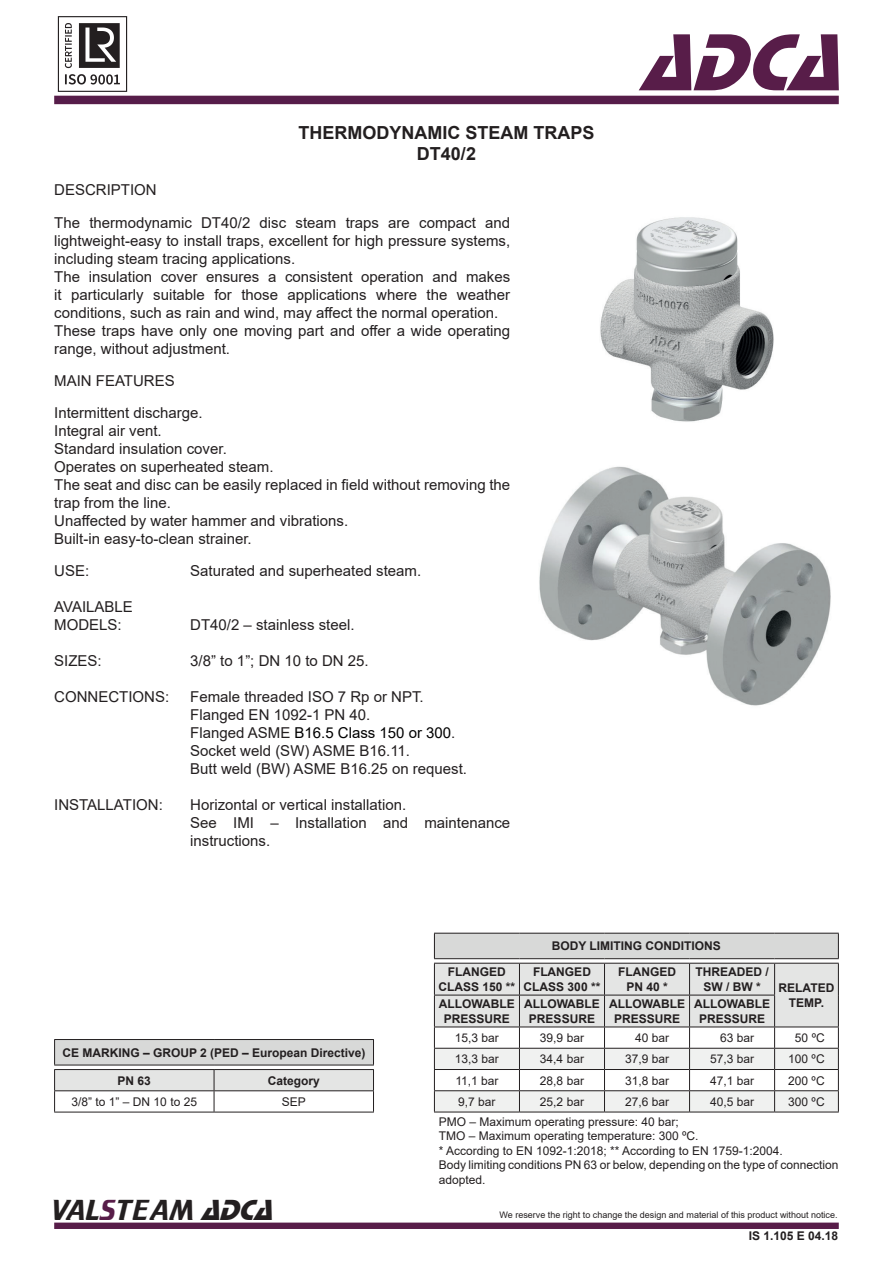
<style>
.page{position:relative;width:893px;height:1263px;background:#fff}
.page>*{position:absolute;margin:0;border:0;box-sizing:border-box;transform-origin:0 0}
.t1{font:italic 84px "Stop D";color:#581d49}
.t2{font:30px "Trekker";color:#231f20}
.t3{font:700 18px "Arial";color:#231f20}
.t4{font:15px/18px "Arial";color:#231f20}
.t5{font:15px "Arial";color:#000001}
.t6{font:12px/14.4px "Arial";color:#231f20}
.t7{font:700 12px/14.4px "Arial";color:#231f20;text-align:center}
.t8{font:9px "Arial";color:#231f20}
.s1{color:#231f20}
.s2{color:#581d49}
.s3{font-family:"Stop D";font-style:italic}
</style>
<div class="page">
<div style="left:54px;top:96px;width:785px;height:8px;background:#561d4a"></div>
<div style="left:54px;top:1222px;width:785px;height:7px;background:#581d49;border:2px solid #581d49"></div>
<img style="left:57px;top:16px;width:71px;height:76px">
<img style="left:600px;top:217px;width:174px;height:205px">
<img style="left:539px;top:466px;width:292px;height:240px">
<svg style="left:434px;top:933px;width:405px;height:179px"></svg>
<hr style="left:434px;top:1112px;width:85px;height:1px;background:#231f20">
<hr style="left:519px;top:1112px;width:85px;height:1px;background:#231f20">
<hr style="left:604px;top:1112px;width:86px;height:1px;background:#231f20">
<hr style="left:690px;top:1112px;width:85px;height:1px;background:#231f20">
<hr style="left:775px;top:1112px;width:64px;height:1px;background:#231f20">
<hr style="left:54px;top:1112px;width:160px;height:1px;background:#231f20">
<hr style="left:214px;top:1112px;width:160px;height:1px;background:#231f20">
<hr style="left:54px;top:1039px;width:160px;height:1px;background:#231f20">
<hr style="left:214px;top:1039px;width:160px;height:1px;background:#231f20">
<svg style="left:54px;top:1040px;width:320px;height:72px"></svg>
<hr style="left:54px;top:1090px;width:160px;height:1px;background:#231f20">
<hr style="left:214px;top:1090px;width:160px;height:1px;background:#231f20">
<p class="t3" style="left:298px;top:120px;width:297px">THERMODYNAMIC STEAM TRAPS</p>
<p class="t3" style="left:417px;top:141px;width:61px">DT40/2</p>
<p class="t4" style="left:54px;top:181px;width:104px">DESCRIPTION</p>
<p class="t4" style="left:54px;top:213px;width:458px;text-align:justify">The thermodynamic DT40/2 disc steam traps are compact and lightweight-easy to install traps, excellent for high pressure systems, including steam tracing applications.</p>
<p class="t4" style="left:54px;top:267px;width:458px;text-align:justify">The insulation cover ensures a consistent operation and makes it particularly suitable for those applications where the weather conditions, such as rain and wind, may affect the normal operation.</p>
<p class="t4" style="left:54px;top:321px;width:458px">These traps have only one moving part and offer a wide operating range, without adjustment.</p>
<p class="t4" style="left:54px;top:371px;width:122px">MAIN FEATURES</p>
<p class="t4" style="left:54px;top:404px;width:150px">Intermittent discharge.</p>
<p class="t4" style="left:54px;top:422px;width:109px">Integral air vent.</p>
<p class="t4" style="left:54px;top:440px;width:174px">Standard insulation cover.</p>
<p class="t4" style="left:54px;top:458px;width:221px">Operates on superheated steam.</p>
<p class="t4" style="left:54px;top:476px;width:458px">The seat and disc can be easily replaced in field without removing the trap from the line.</p>
<p class="t4" style="left:54px;top:512px;width:295px">Unaffected by water hammer and vibrations.</p>
<p class="t4" style="left:54px;top:530px;width:199px">Built-in easy-to-clean strainer.</p>
<p class="t4" style="left:54px;top:562px;width:37px">USE:</p>
<p class="t4" style="left:54px;top:598px;width:80px">AVAILABLE</p>
<p class="t4" style="left:54px;top:616px;width:69px">MODELS:</p>
<p class="t4" style="left:54px;top:652px;width:49px">SIZES:</p>
<p class="t4" style="left:54px;top:688px;width:117px">CONNECTIONS:</p>
<p class="t4" style="left:54px;top:796px;width:110px">INSTALLATION:</p>
<p class="t4" style="left:190px;top:562px;width:232px">Saturated and superheated steam.</p>
<p class="t4" style="left:190px;top:616px;width:166px">DT40/2 – stainless steel.</p>
<p class="t4" style="left:190px;top:652px;width:180px">3/8” to 1”; DN 10 to DN 25.</p>
<p class="t4" style="left:190px;top:688px;width:235px">Female threaded ISO 7 Rp or NPT.</p>
<p class="t4" style="left:190px;top:706px;width:182px">Flanged EN 1092-1 PN 40.</p>
<p class="t5" style="left:190px;top:723px;width:267px"><span class="s1">Flanged ASME</span> B16.5 Class 150 or 300<span class="s1">.</span></p>
<p class="t4" style="left:190px;top:742px;width:221px">Socket weld (SW) ASME B16.11.</p>
<p class="t4" style="left:190px;top:760px;width:278px">Butt weld (BW) ASME B16.25 on request.</p>
<p class="t4" style="left:190px;top:796px;width:217px">Horizontal or vertical installation.</p>
<p class="t4" style="left:190px;top:814px;width:321px">See IMI – Installation and maintenance instructions.</p>
<h1 class="t1" style="left:640px;top:14px;width:227px">ADCA</h1>
<p class="t7" style="left:448px;top:965px;width:59px">FLANGED</p>
<p class="t7" style="left:439px;top:979px;width:78px">CLASS 150 **</p>
<p class="t7" style="left:552px;top:939px;width:171px">BODY LIMITING CONDITIONS</p>
<p class="t7" style="left:533px;top:965px;width:59px">FLANGED</p>
<p class="t7" style="left:524px;top:979px;width:78px">CLASS 300 **</p>
<p class="t7" style="left:618px;top:965px;width:59px">FLANGED</p>
<p class="t7" style="left:626px;top:979px;width:43px">PN 40 *</p>
<p class="t7" style="left:695px;top:965px;width:75px">THREADED /</p>
<p class="t7" style="left:703px;top:979px;width:59px">SW / BW *</p>
<p class="t7" style="left:779px;top:981px;width:57px">RELATED</p>
<p class="t7" style="left:62px;top:1045px;width:305px">CE MARKING – GROUP 2 (PED – European Directive)</p>
<p class="t7" style="left:118px;top:1073px;width:35px">PN 63</p>
<p class="t7" style="left:268px;top:1073px;width:54px">Category</p>
<p class="t6" style="left:72px;top:1094px;width:127px">3/8” to 1” – DN 10 to 25</p>
<p class="t6" style="left:282px;top:1094px;width:26px">SEP</p>
<p class="t2" style="left:51px;top:1193px;width:232px">VAL<span class="s2">S</span>TEAM <span class="s3">ADCA</span></p>
<p class="t7" style="left:439px;top:997px;width:77px">ALLOWABLE</p>
<p class="t7" style="left:789px;top:995px;width:37px">TEMP.</p>
<p class="t7" style="left:444px;top:1011px;width:68px">PRESSURE</p>
<p class="t7" style="left:524px;top:997px;width:77px">ALLOWABLE<br>PRESSURE</p>
<p class="t7" style="left:609px;top:997px;width:77px">ALLOWABLE<br>PRESSURE</p>
<p class="t7" style="left:694px;top:997px;width:77px">ALLOWABLE<br>PRESSURE</p>
<p class="t6" style="left:455px;top:1030px;width:46px">15,3 bar</p>
<p class="t6" style="left:540px;top:1030px;width:46px">39,9 bar</p>
<p class="t6" style="left:635px;top:1030px;width:36px">40 bar</p>
<p class="t6" style="left:720px;top:1030px;width:36px">63 bar</p>
<p class="t6" style="left:795px;top:1030px;width:31px">50 ºC</p>
<p class="t6" style="left:455px;top:1052px;width:46px">13,3 bar</p>
<p class="t6" style="left:540px;top:1052px;width:46px">34,4 bar</p>
<p class="t6" style="left:625px;top:1052px;width:46px">37,9 bar</p>
<p class="t6" style="left:710px;top:1052px;width:46px">57,3 bar</p>
<p class="t6" style="left:788px;top:1052px;width:38px">100 ºC</p>
<p class="t6" style="left:455px;top:1073px;width:45px">11,1 bar</p>
<p class="t6" style="left:540px;top:1073px;width:46px">28,8 bar</p>
<p class="t6" style="left:625px;top:1073px;width:46px">31,8 bar</p>
<p class="t6" style="left:710px;top:1073px;width:46px">47,1 bar</p>
<p class="t6" style="left:788px;top:1073px;width:38px">200 ºC</p>
<p class="t6" style="left:458px;top:1094px;width:39px">9,7 bar</p>
<p class="t6" style="left:540px;top:1094px;width:46px">25,2 bar</p>
<p class="t6" style="left:625px;top:1094px;width:46px">27,6 bar</p>
<p class="t6" style="left:710px;top:1094px;width:46px">40,5 bar</p>
<p class="t6" style="left:788px;top:1094px;width:38px">300 ºC</p>
<p class="t6" style="left:439px;top:1114px;width:242px">PMO – Maximum operating pressure: 40 bar;</p>
<p class="t6" style="left:439px;top:1129px;width:261px">TMO – Maximum operating temperature: 300 ºC.</p>
<p class="t6" style="left:439px;top:1143px;width:346px">* According to EN 1092-1:2018; ** According to EN 1759-1:2004.</p>
<p class="t6" style="left:439px;top:1158px;width:401px">Body limiting conditions PN 63 or below, depending on the type of connection adopted.</p>
<p class="t8" style="left:500px;top:1209px;width:340px">We reserve the right to change the design and material of this product without notice.</p>
<p class="t7" style="left:749px;top:1228px;width:91px">IS 1.105 E 04.18</p>
</div>
